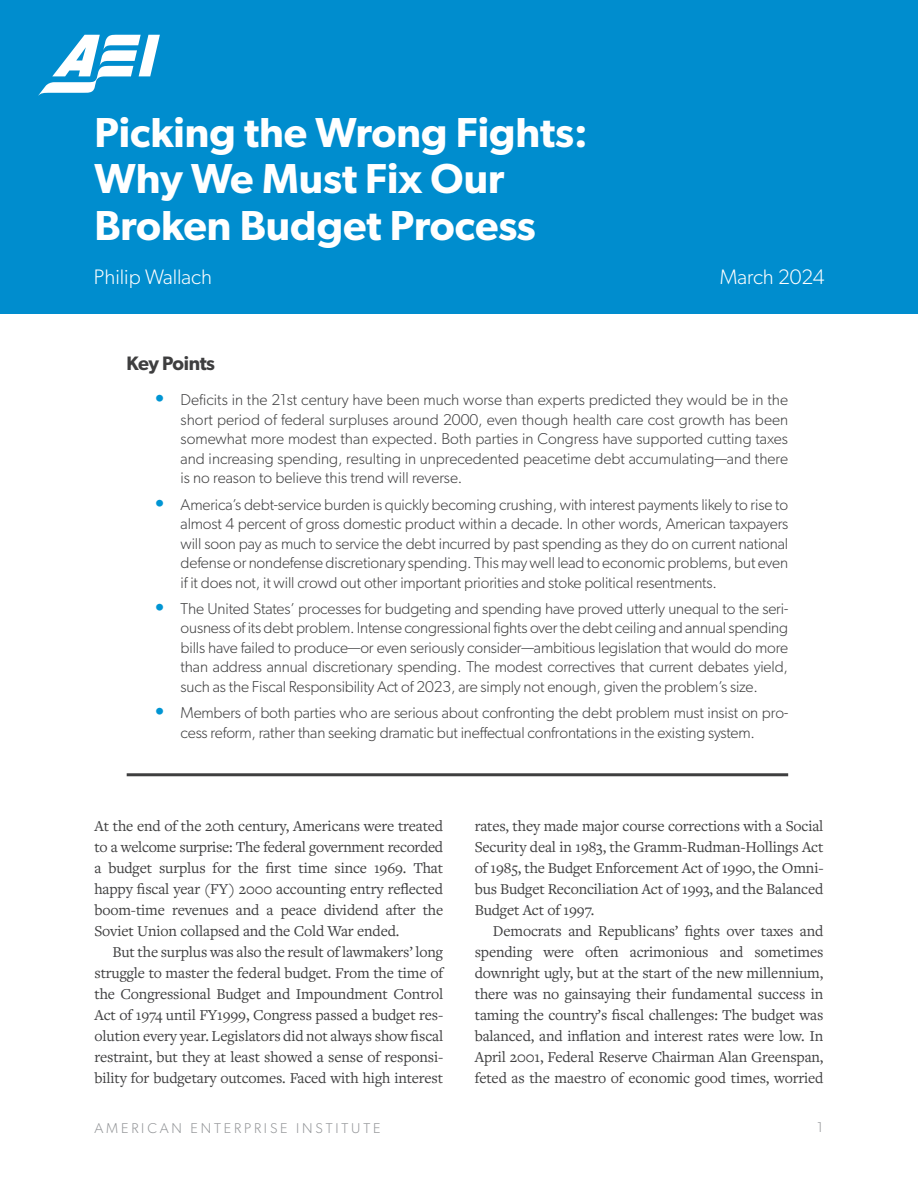
<style>
.page{position:relative;width:918px;height:1188px;background:#fff}
.page>*{position:absolute;margin:0;border:0;box-sizing:border-box;transform-origin:0 0}
.Paper_Title{font:600 42px/46.5px "Gibson";color:#fff}
.Author_and_Month{font:300 21px "Gibson";color:#fff}
.Subhead_A{font:600 19.5px "Gibson";letter-spacing:-.02em;color:#3e3e3f}
.Key_points{font:300 15.75px/19.5px "Gibson";letter-spacing:-.01em;color:#3e3e3f;text-align:justify}
.Body_Text{font:15.75px/21px "Freight Text Pro";letter-spacing:-.01em;color:#3e3e3f;text-align:justify}
.Body_Text_First{font:15.75px/21px "Freight Text Pro";letter-spacing:-.01em;color:#3e3e3f;text-align:justify}
.t1{font:300 14.25px "Gibson";letter-spacing:.2em;color:#939598}
.s1{font-weight:700;font-size:18.75px;color:#0095d3}
</style>
<div class="page">
<div style="left:0;top:0;width:918px;height:314px;background:#008dce"></div>
<svg style="left:38px;top:35px;width:122px;height:61px"></svg>
<hr style="left:127px;top:773px;width:661px;height:3px;background:#3e3e3f">
<p class="Paper_Title" style="left:94px;top:108px;width:495px">Picking the Wrong Fights:<br>Why We Must Fix Our<br>Broken Budget Process</p>
<p class="Author_and_Month" style="left:94px;top:264px;width:120px">Philip Wallach</p>
<p class="Author_and_Month" style="left:720px;top:264px;width:106px">March 2024</p>
<p class="Subhead_A" style="left:127px;top:351px;width:90px">Key Points</p>
<p class="Key_points" style="left:181px;top:390px;width:609px;text-indent:-27px"><span class="s1">•</span> Deficits in the 21st century have been much worse than experts predicted they would be in the short period of federal surpluses around 2000, even though health care cost growth has been somewhat more modest than expected. Both parties in Congress have supported cutting taxes and increasing spending, resulting in unprecedented peacetime debt accumulating—and there is no reason to believe this trend will reverse.</p>
<p class="Key_points" style="left:181px;top:494px;width:609px;text-indent:-27px"><span class="s1">•</span> America’s debt-service burden is quickly becoming crushing, with interest payments likely to rise to almost 4 percent of gross domestic product within a decade. In other words, American taxpayers will soon pay as much to service the debt incurred by past spending as they do on current national defense or nondefense discretionary spending. This may well lead to economic problems, but even if it does not, it will crowd out other important priorities and stoke political resentments.</p>
<p class="Key_points" style="left:181px;top:599px;width:609px;text-indent:-27px"><span class="s1">•</span> The United States’ processes for budgeting and spending have proved utterly unequal to the seri&shy;ousness of its debt problem. Intense congressional fights over the debt ceiling and annual spending bills have failed to produce—or even seriously consider—ambitious legislation that would do more than address annual discretionary spending. The modest correctives that current debates yield, such as the Fiscal Responsibility Act of 2023, are simply not enough, given the problem’s size.</p>
<p class="Key_points" style="left:154px;top:703px;width:636px;text-align:center"><span class="s1">•</span> Members of both parties who are serious about confronting the debt problem must insist on pro&shy;cess reform, rather than seeking dramatic but ineffectual confrontations in the existing system.</p>
<p class="Body_Text_First" style="left:94px;top:815px;width:350px">At the end of the 20th century, Americans were treated to a welcome surprise: The federal government recorded a budget surplus for the first time since 1969. That happy fiscal year (FY) 2000 accounting entry reflected boom-time revenues and a peace dividend after the Soviet Union collapsed and the Cold War ended.</p>
<p class="Body_Text" style="left:94px;top:941px;width:350px;text-indent:18px">But the surplus was also the result of lawmakers’ long struggle to master the federal budget. From the time of the Congressional Budget and Impoundment Control Act of 1974 until FY1999, Congress passed a budget res&shy;olution every year. Legislators did not always show fiscal restraint, but they at least showed a sense of responsi&shy;bility for budgetary outcomes. Faced with high interest</p>
<p class="Body_Text" style="left:475px;top:815px;width:350px">rates, they made major course corrections with a Social Security deal in 1983, the Gramm-Rudman-Hollings Act of 1985, the Budget Enforcement Act of 1990, the Omni&shy;bus Budget Reconciliation Act of 1993, and the Balanced Budget Act of 1997.</p>
<p class="Body_Text" style="left:475px;top:920px;width:350px;text-indent:18px">Democrats and Republicans’ fights over taxes and spending were often acrimonious and sometimes downright ugly, but at the start of the new millennium, there was no gainsaying their fundamental success in taming the country’s fiscal challenges: The budget was balanced, and inflation and interest rates were low. In April 2001, Federal Reserve Chairman Alan Greenspan, feted as the maestro of economic good times, worried</p>
<p class="t1" style="left:94px;top:1120px;width:287px">AMERICAN ENTERPRISE INSTITUTE</p>
<p class="t1" style="left:817px;top:1119px;width:7px">1</p>
</div>
